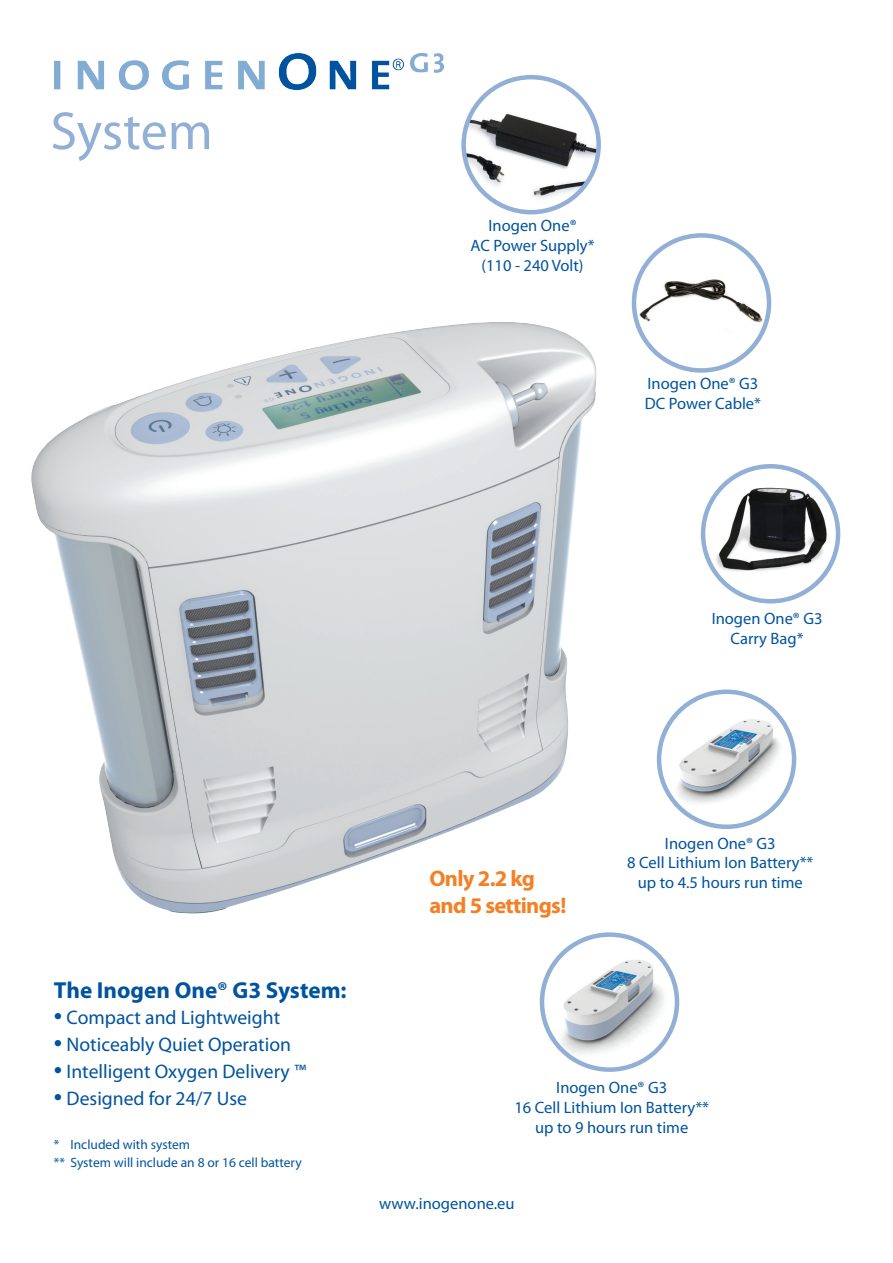
<style>
.page{position:relative;width:893px;height:1263px;background:#fff}
.page>*{position:absolute;margin:0;border:0;box-sizing:border-box;transform-origin:0 0}
.t1{font:54px "Myriad Pro";letter-spacing:-.005em;color:#92b0d5}
.t2{font:700 23.25px "Myriad Pro";color:#01539e}
.t3{font:700 22.5px "Myriad Pro";letter-spacing:-.03em;color:#f48026}
.t4{font:19.65px "Myriad Pro";color:#01539e}
.t5{font:16.5px/19.8px "Myriad Pro";color:#01539e;text-align:center}
.t6{font:13.5px/18px "Myriad Pro";color:#01539e}
.s1{font-size:30px}
</style>
<div class="page">
<img style="left:31px;top:322px;width:588px;height:617px">
<img style="left:634px;top:278px;width:132px;height:56px">
<div style="left:632px;top:233px;width:139px;height:140px;border:4px solid #92b0d5;border-radius:50%"></div>
<img style="left:464px;top:77px;width:135px;height:135px;border-radius:68px">
<div style="left:461px;top:75px;width:140px;height:139px;border:4px solid #92b0d5;border-radius:50%"></div>
<img style="left:659px;top:704px;width:135px;height:123px">
<div style="left:657px;top:689px;width:139px;height:140px;border:4px solid #92b0d5;border-radius:50%"></div>
<img style="left:703px;top:466px;width:135px;height:135px;border-radius:67px">
<div style="left:701px;top:464px;width:139px;height:139px;border:4px solid #92b0d5;border-radius:50%"></div>
<img style="left:542px;top:939px;width:135px;height:130px">
<div style="left:540px;top:932px;width:139px;height:140px;border:4px solid #92b0d5;border-radius:50%"></div>
<img style="left:55px;top:54px;width:389px;height:36px">
<p class="t1" style="left:50px;top:102px;width:164px">System</p>
<p class="t5" style="left:488px;top:216px;width:90px">Inogen One®</p>
<p class="t5" style="left:471px;top:236px;width:125px">AC Power Supply*</p>
<p class="t5" style="left:481px;top:255px;width:104px">(110 - 240 Volt)</p>
<p class="t5" style="left:645px;top:374px;width:118px;text-align:left">Inogen One® G3<br>DC Power Cable*</p>
<p class="t5" style="left:712px;top:609px;width:112px">Inogen One® G3<br>Carry Bag*</p>
<p class="t2" style="left:54px;top:977px;width:294px">The Inogen One® G3 System:</p>
<p class="t4" style="left:54px;top:1007px;width:228px"><span class="s1">•</span> Compact and Lightweight</p>
<p class="t4" style="left:54px;top:1034px;width:239px"><span class="s1">•</span> Noticeably Quiet Operation</p>
<p class="t4" style="left:54px;top:1060px;width:254px"><span class="s1">•</span> Intelligent Oxygen Delivery ™</p>
<p class="t4" style="left:54px;top:1087px;width:194px"><span class="s1">•</span> Designed for 24/7 Use</p>
<p class="t6" style="left:54px;top:1136px;width:249px">* Included with system<br>** System will include an 8 or 16 cell battery</p>
<p class="t3" style="left:429px;top:866px;width:107px">Only 2.2 kg</p>
<p class="t3" style="left:429px;top:893px;width:139px">and 5 settings!</p>
<p class="t5" style="left:627px;top:833px;width:188px">Inogen One® G3<br>8 Cell Lithium Ion Battery**</p>
<p class="t5" style="left:638px;top:873px;width:166px">up to 4.5 hours run time</p>
<p class="t5" style="left:514px;top:1078px;width:196px">Inogen One® G3<br>16 Cell Lithium Ion Battery**</p>
<p class="t5" style="left:535px;top:1117px;width:155px">up to 9 hours run time</p>
<p class="t5" style="left:379px;top:1194px;width:137px">www.inogenone.eu</p>
</div>
